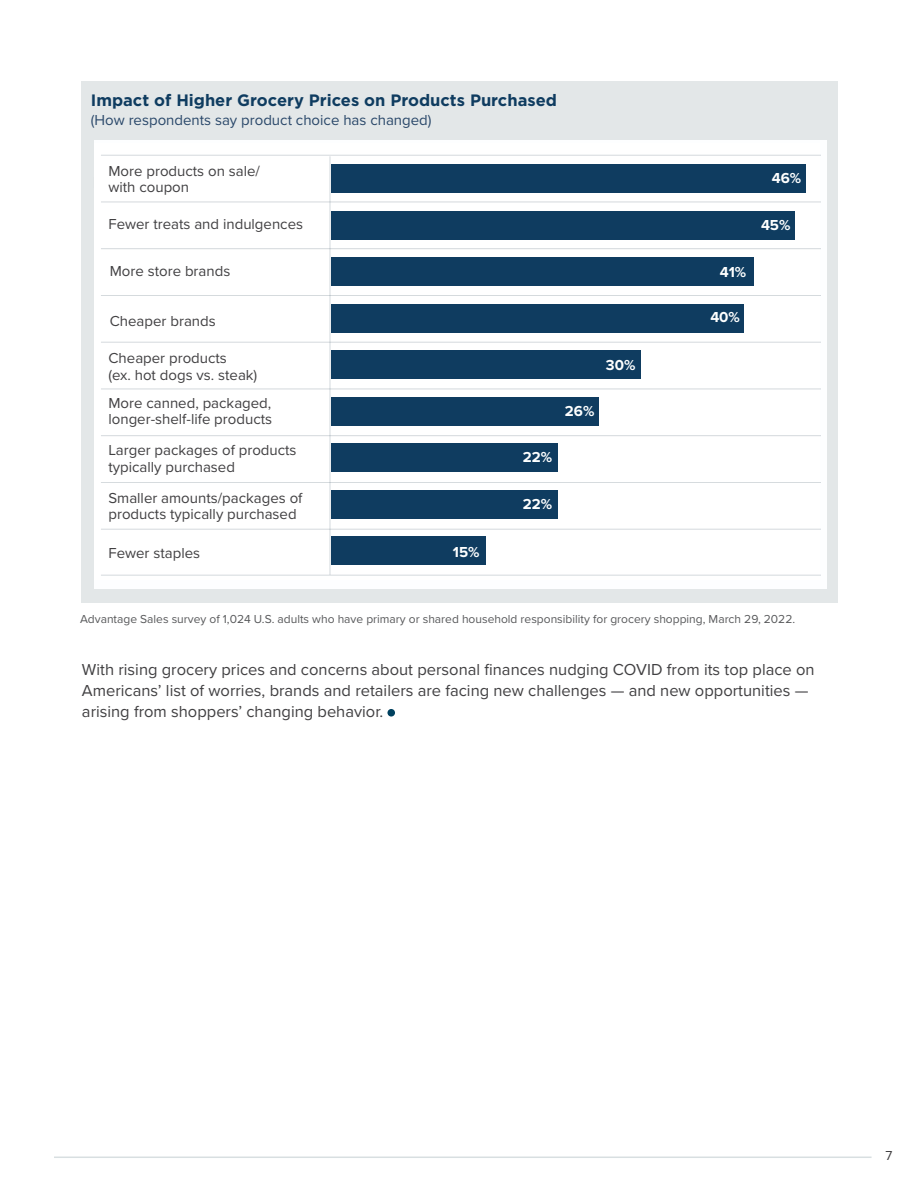
<style>
.page{position:relative;width:918px;height:1188px;background:#fff}
.page>*{position:absolute;margin:0;border:0;box-sizing:border-box;transform-origin:0 0}
.t1{font:16.5px/21px "Proxima Nova";color:#414042}
.Chart_Heading{font:700 16.5px "Gotham";color:#0f3c60}
.t2{font:15px/16.5px "Proxima Nova";color:#414042}
.t3{font:15px "Proxima Nova";color:#2a486a}
.t4{font:700 15px "Proxima Nova";color:#feffff}
.t5{font:13.5px "Proxima Nova";color:#414042}
.Small{font:12px "Proxima Nova";color:#58595b}
</style>
<div class="page">
<hr style="left:54px;top:1157px;width:818px;height:1px;background:#d8dfe1">
<div style="left:387px;top:709px;width:8px;height:8px;background:#00415f;border-radius:50%"></div>
<div style="left:82px;top:81px;width:756px;height:522px;background:#e3e7e8"></div>
<div style="left:95px;top:141px;width:732px;height:448px;background:#fdfeff"></div>
<hr style="left:330px;top:156px;width:1px;height:419px;background:#1e384b">
<hr style="left:101px;top:155px;width:719px;height:1px;background:#1e384b">
<hr style="left:101px;top:202px;width:719px;height:1px;background:#1e384b">
<hr style="left:101px;top:248px;width:719px;height:1px;background:#1e384b">
<hr style="left:101px;top:295px;width:719px;height:1px;background:#1e384b">
<hr style="left:101px;top:342px;width:719px;height:1px;background:#1e384b">
<hr style="left:101px;top:389px;width:719px;height:1px;background:#1e384b">
<hr style="left:101px;top:435px;width:719px;height:1px;background:#1e384b">
<hr style="left:101px;top:482px;width:719px;height:1px;background:#1e384b">
<hr style="left:101px;top:529px;width:719px;height:1px;background:#1e384b">
<hr style="left:101px;top:575px;width:719px;height:1px;background:#1e384b">
<div style="left:331px;top:537px;width:155px;height:28px;background:#0f3c60"></div>
<div style="left:331px;top:490px;width:227px;height:29px;background:#0f3c60"></div>
<div style="left:331px;top:443px;width:227px;height:29px;background:#0f3c60"></div>
<div style="left:331px;top:397px;width:268px;height:29px;background:#0f3c60"></div>
<div style="left:331px;top:350px;width:309px;height:29px;background:#0f3c60"></div>
<div style="left:331px;top:304px;width:412px;height:29px;background:#0f3c60"></div>
<div style="left:331px;top:257px;width:423px;height:29px;background:#0f3c60"></div>
<div style="left:331px;top:211px;width:464px;height:29px;background:#0f3c60"></div>
<div style="left:331px;top:164px;width:474px;height:29px;background:#0f3c60"></div>
<p class="Chart_Heading" style="left:91px;top:89px;width:468px">Impact of Higher Grocery Prices on Products Purchased</p>
<p class="t3" style="left:91px;top:109px;width:342px">(How respondents say product choice has changed)</p>
<p class="t2" style="left:108px;top:162px;width:153px">More products on sale/ with coupon</p>
<p class="t2" style="left:108px;top:215px;width:196px">Fewer treats and indulgences</p>
<p class="t2" style="left:110px;top:262px;width:122px">More store brands</p>
<p class="t2" style="left:110px;top:312px;width:107px">Cheaper brands</p>
<p class="t2" style="left:108px;top:349px;width:150px">Cheaper products<br>(ex. hot dogs vs. steak)</p>
<p class="t2" style="left:108px;top:394px;width:165px">More canned, packaged, longer-shelf-life products</p>
<p class="t2" style="left:108px;top:441px;width:190px">Larger packages of products typically purchased</p>
<p class="t2" style="left:108px;top:489px;width:196px">Smaller amounts/packages of products typically purchased</p>
<p class="t2" style="left:108px;top:544px;width:93px">Fewer staples</p>
<p class="t4" style="left:453px;top:541px;width:28px">15%</p>
<p class="t4" style="left:606px;top:354px;width:31px">30%</p>
<p class="t4" style="left:565px;top:399px;width:31px">26%</p>
<p class="t4" style="left:523px;top:446px;width:31px">22%</p>
<p class="t4" style="left:523px;top:493px;width:31px">22%</p>
<p class="t4" style="left:720px;top:261px;width:28px">41%</p>
<p class="t4" style="left:710px;top:306px;width:31px">40%</p>
<p class="t4" style="left:772px;top:167px;width:31px">46%</p>
<p class="t4" style="left:761px;top:214px;width:31px">45%</p>
<p class="Small" style="left:80px;top:610px;width:717px">Advantage Sales survey of 1,024 U.S. adults who have primary or shared household responsibility for grocery shopping, March 29, 2022.</p>
<p class="t1" style="left:82px;top:658px;width:734px">With rising grocery prices and concerns about personal finances nudging COVID from its top place on<br>Americans’ list of worries, brands and retailers are facing new challenges — and new opportunities — arising from shoppers’ changing behavior.</p>
<p class="t5" style="left:885px;top:1145px;width:8px">7</p>
</div>
